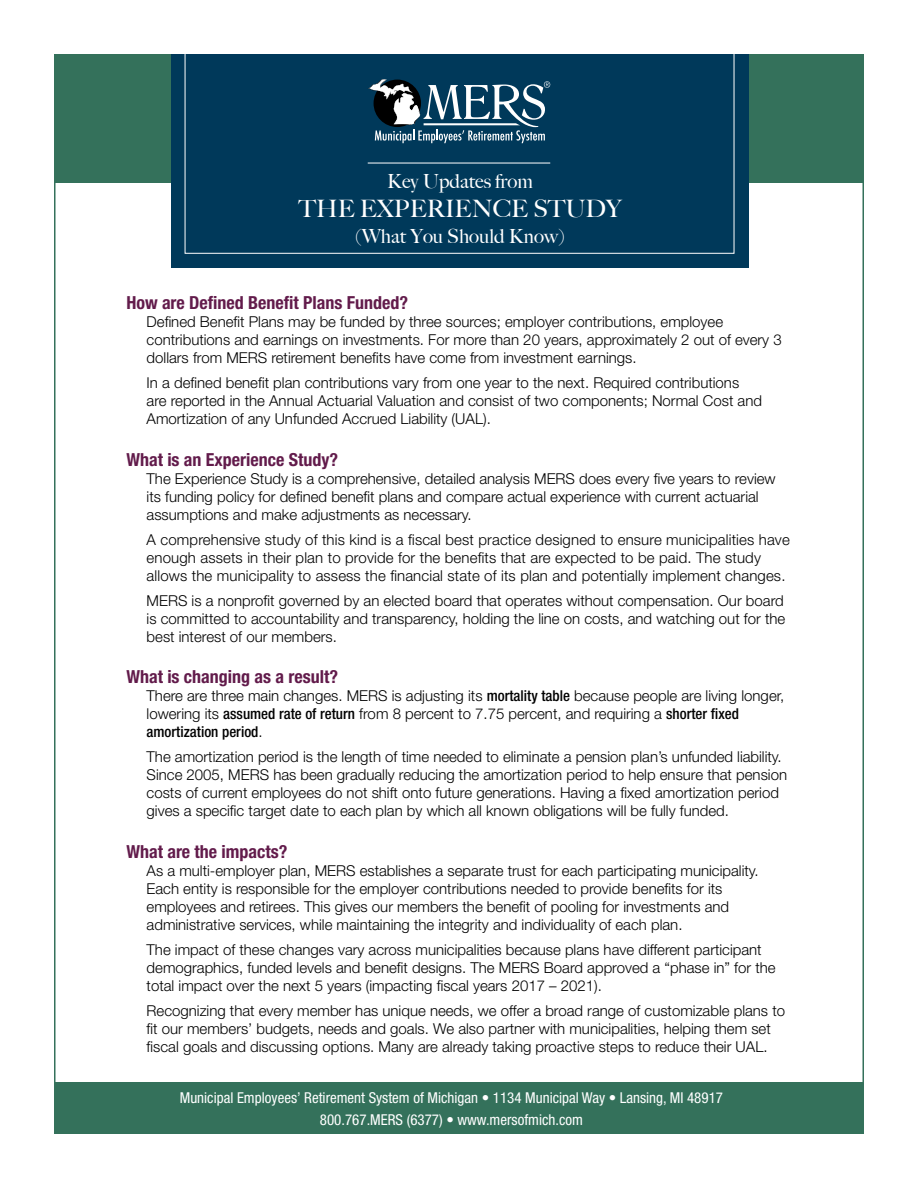
<style>
.page{position:relative;width:918px;height:1188px;background:#fff}
.page>*{position:absolute;margin:0;border:0;box-sizing:border-box;transform-origin:0 0}
.t1{font:500 24px "Big Caslon";color:#fff}
.t2{font:500 19.5px "Big Caslon";color:#fff}
.t3{font:700 condensed 18px "Helvetica Neue LT Std";color:#621b4b}
.t4{font:300 15px/18px "Helvetica Neue LT Std";color:#000}
.t5{font:condensed 15px/22.5px "Helvetica Neue LT Std";color:#fff;text-align:center}
.s1{font-weight:500;font-stretch:condensed}
</style>
<div class="page">
<div style="left:54px;top:55px;width:810px;height:128px;background:#34715b"></div>
<div style="left:54px;top:1083px;width:810px;height:51px;background:#34715b"></div>
<div style="left:171px;top:54px;width:577px;height:214px;background:#00395a"></div>
<svg style="left:368px;top:79px;width:182px;height:64px"></svg>
<div style="left:185px;top:45px;width:549px;height:209px;border:1px solid #fff"></div>
<hr style="left:368px;top:163px;width:182px;height:1px;background:#fff">
<h2 class="t2" style="left:387px;top:169px;width:147px">Key Updates from</h2>
<h1 class="t1" style="left:299px;top:194px;width:325px">THE EXPERIENCE STUDY</h1>
<h2 class="t2" style="left:356px;top:225px;width:211px">(What You Should Know)</h2>
<p class="t3" style="left:126px;top:292px;width:283px">How are Defined Benefit Plans Funded?</p>
<p class="t4" style="left:147px;top:313px;width:637px">Defined Benefit Plans may be funded by three sources; employer contributions, employee contributions and earnings on investments. For more than 20 years, approximately 2 out of every 3 dollars from MERS retirement benefits have come from investment earnings.</p>
<p class="t4" style="left:147px;top:374px;width:617px">In a defined benefit plan contributions vary from one year to the next. Required contributions are reported in the Annual Actuarial Valuation and consist of two components; Normal Cost and<br>Amortization of any Unfunded Accrued Liability (UAL).</p>
<p class="t3" style="left:126px;top:449px;width:213px">What is an Experience Study?</p>
<p class="t4" style="left:147px;top:469px;width:631px">The Experience Study is a comprehensive, detailed analysis MERS does every five years to review its funding policy for defined benefit plans and compare actual experience with current actuarial assumptions and make adjustments as necessary.</p>
<p class="t4" style="left:147px;top:530px;width:645px">A comprehensive study of this kind is a fiscal best practice designed to ensure municipalities have enough assets in their plan to provide for the benefits that are expected to be paid. The study allows the municipality to assess the financial state of its plan and potentially implement changes.</p>
<p class="t4" style="left:147px;top:591px;width:640px;text-align:justify">MERS is a nonprofit governed by an elected board that operates without compensation. Our board is committed to accountability and transparency, holding the line on costs, and watching out for the best interest of our members.</p>
<p class="t3" style="left:126px;top:666px;width:213px">What is changing as a result?</p>
<p class="t4" style="left:147px;top:687px;width:639px">There are three main changes. MERS is adjusting its <span class="s1">mortality table</span> because people are living longer, lowering its <span class="s1">assumed rate of return</span> from 8 percent to 7.75 percent, and requiring a <span class="s1">shorter fixed amortization period</span>.</p>
<p class="t4" style="left:147px;top:748px;width:642px">The amortization period is the length of time needed to eliminate a pension plan’s unfunded liability.<br>Since 2005, MERS has been gradually reducing the amortization period to help ensure that pension costs of current employees do not shift onto future generations. Having a fixed amortization period gives a specific target date to each plan by which all known obligations will be fully funded.</p>
<p class="t3" style="left:126px;top:841px;width:163px">What are the impacts?</p>
<p class="t4" style="left:147px;top:861px;width:614px">As a multi-employer plan, MERS establishes a separate trust for each participating municipality.<br>Each entity is responsible for the employer contributions needed to provide benefits for its employees and retirees. This gives our members the benefit of pooling for investments and administrative services, while maintaining the integrity and individuality of each plan.</p>
<p class="t4" style="left:147px;top:940px;width:631px">The impact of these changes vary across municipalities because plans have different participant demographics, funded levels and benefit designs. The MERS Board approved a “phase in” for the total impact over the next 5 years (impacting fiscal years 2017 – 2021).</p>
<p class="t4" style="left:147px;top:1001px;width:640px">Recognizing that every member has unique needs, we offer a broad range of customizable plans to fit our members’ budgets, needs and goals. We also partner with municipalities, helping them set fiscal goals and discussing options. Many are already taking proactive steps to reduce their UAL.</p>
<p class="t5" style="left:180px;top:1086px;width:545px">Municipal Employees’ Retirement System of Michigan • 1134 Municipal Way • Lansing, MI 48917<br>800.767.MERS (6377) • www.mersofmich.com</p>
</div>
